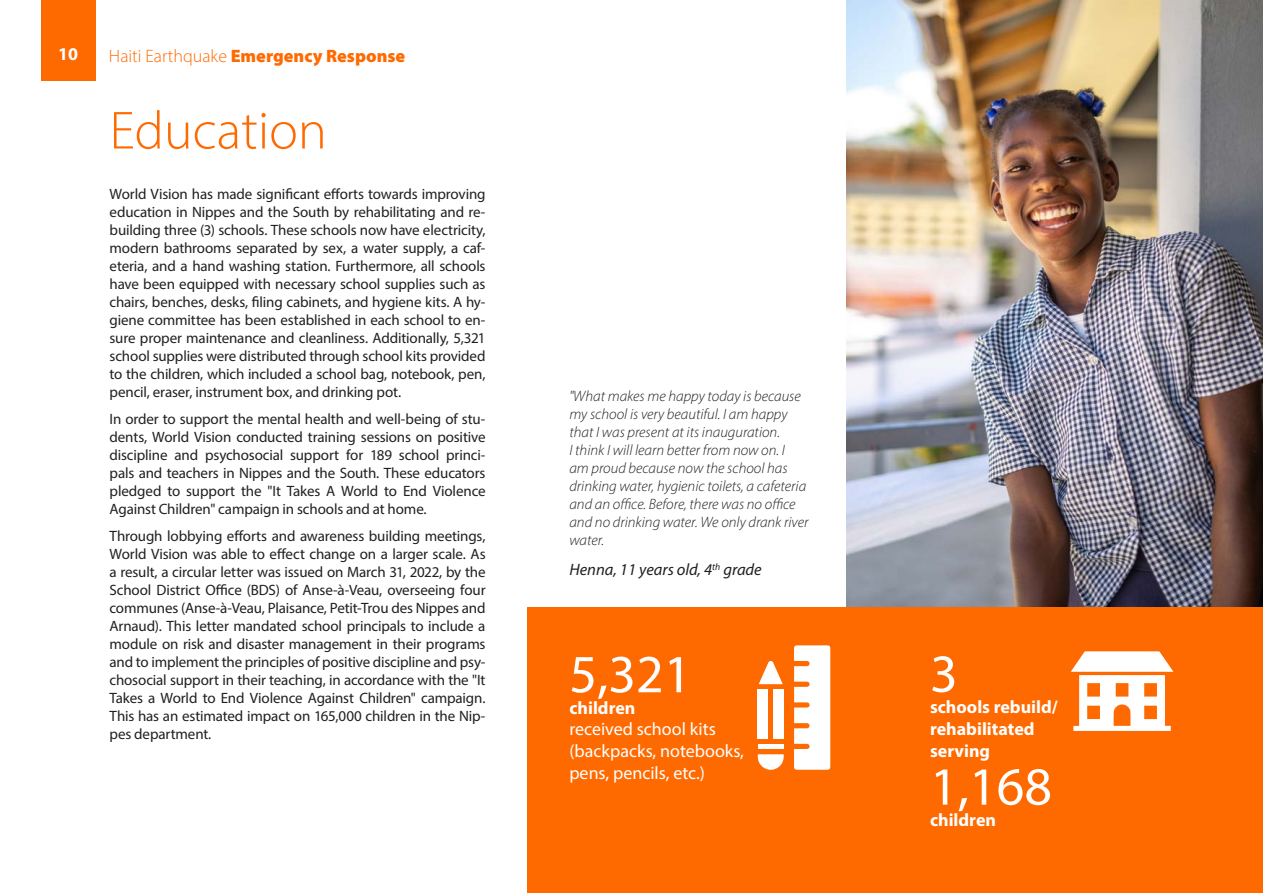
<style>
.page{position:relative;width:1263px;height:893px;background:#fff}
.page>*{position:absolute;margin:0;border:0;box-sizing:border-box;transform-origin:0 0}
.t1{font:54px "Myriad Pro";color:#fff}
.t2{font:300 54px "Myriad Pro";color:#ff6a00}
.t3{font:18px/21.6px "Myriad Pro";color:#fff}
.t4{font:700 18px/21.6px "Myriad Pro";color:#fff}
.t5{font:900 18px "Myriad Pro";color:#ff6a00}
.t6{font:italic 16.5px "Myriad Pro";color:#231f20}
.Paragraph_Style_Basi{font:15px/18px "Myriad Pro";letter-spacing:-.01em;color:#231f20;text-align:justify}
.t7{font:italic 300 15px/18px "Myriad Pro";color:#231f20}
.s1{font-weight:300}
</style>
<div class="page">
<div style="left:41px;top:0;width:55px;height:81px;background:#ff6a00"></div>
<img style="left:846px;top:0;width:417px;height:608px">
<div style="left:527px;top:608px;width:736px;height:285px;background:#ff6a00"></div>
<svg style="left:794px;top:645px;width:36px;height:125px"></svg>
<div style="left:773px;top:689px;width:11px;height:49px;background:#fff"></div>
<div style="left:758px;top:689px;width:10px;height:50px;background:#fff"></div>
<svg style="left:757px;top:754px;width:27px;height:16px"></svg>
<svg style="left:759px;top:661px;width:24px;height:23px"></svg>
<div style="left:758px;top:744px;width:26px;height:5px;background:#fff"></div>
<svg style="left:1071px;top:651px;width:102px;height:80px"></svg>
<p class="t4" style="left:58px;top:43px;width:21px">10</p>
<p class="t5" style="left:109px;top:44px;width:298px"><span class="s1">Haiti Earthquake</span> Emergency Response</p>
<p class="t2" style="left:110px;top:98px;width:219px">Education</p>
<p class="Paragraph_Style_Basi" style="left:110px;top:184px;width:377px">World Vision has made significant efforts towards improving education in Nippes and the South by rehabilitating and re&shy;building three (3) schools. These schools now have electricity, modern bathrooms separated by sex, a water supply, a caf&shy;eteria, and a hand washing station. Furthermore, all schools have been equipped with necessary school supplies such as chairs, benches, desks, filing cabinets, and hygiene kits. A hy&shy;giene committee has been established in each school to en&shy;sure proper maintenance and cleanliness. Additionally, 5,321 school supplies were distributed through school kits provided to the children, which included a school bag, notebook, pen, pencil, eraser, instrument box, and drinking pot.</p>
<p class="Paragraph_Style_Basi" style="left:110px;top:409px;width:377px">In order to support the mental health and well-being of stu&shy;dents, World Vision conducted training sessions on positive discipline and psychosocial support for 189 school princi&shy;pals and teachers in Nippes and the South. These educators pledged to support the "It Takes A World to End Violence Against Children" campaign in schools and at home.</p>
<p class="Paragraph_Style_Basi" style="left:110px;top:526px;width:378px">Through lobbying efforts and awareness building meetings, World Vision was able to effect change on a larger scale. As a result, a circular letter was issued on March 31, 2022, by the School District Office (BDS) of Anse-à-Veau, overseeing four communes (Anse-à-Veau, Plaisance, Petit-Trou des Nippes and Arnaud). This letter mandated school principals to include a module on risk and disaster management in their programs and to implement the principles of positive discipline and psy&shy;chosocial support in their teaching, in accordance with the "It Takes a World to End Violence Against Children" campaign.<br>This has an estimated impact on 165,000 children in the Nip&shy;pes department.</p>
<p class="t7" style="left:569px;top:387px;width:240px">"What makes me happy today is because my school is very beautiful. I am happy that I was present at its inauguration.<br>I think I will learn better from now on. I<br>am proud because now the school has drinking water, hygienic toilets, a cafeteria and an office. Before, there was no office and no drinking water. We only drank river water.</p>
<p class="t6" style="left:569px;top:559px;width:194px">Henna, 11 years old, 4<sup>th</sup> grade</p>
<p class="t1" style="left:569px;top:641px;width:123px">5,321</p>
<p class="t4" style="left:569px;top:696px;width:68px">children</p>
<p class="t3" style="left:569px;top:718px;width:148px">received school kits</p>
<p class="t3" style="left:569px;top:740px;width:176px">(backpacks, notebooks, pens, pencils, etc.)</p>
<p class="t1" style="left:930px;top:640px;width:29px">3</p>
<p class="t4" style="left:930px;top:696px;width:129px">schools rebuild/ rehabilitated</p>
<p class="t4" style="left:930px;top:739px;width:62px">serving</p>
<p class="t1" style="left:930px;top:753px;width:123px">1,168</p>
<p class="t4" style="left:930px;top:809px;width:68px">children</p>
</div>
